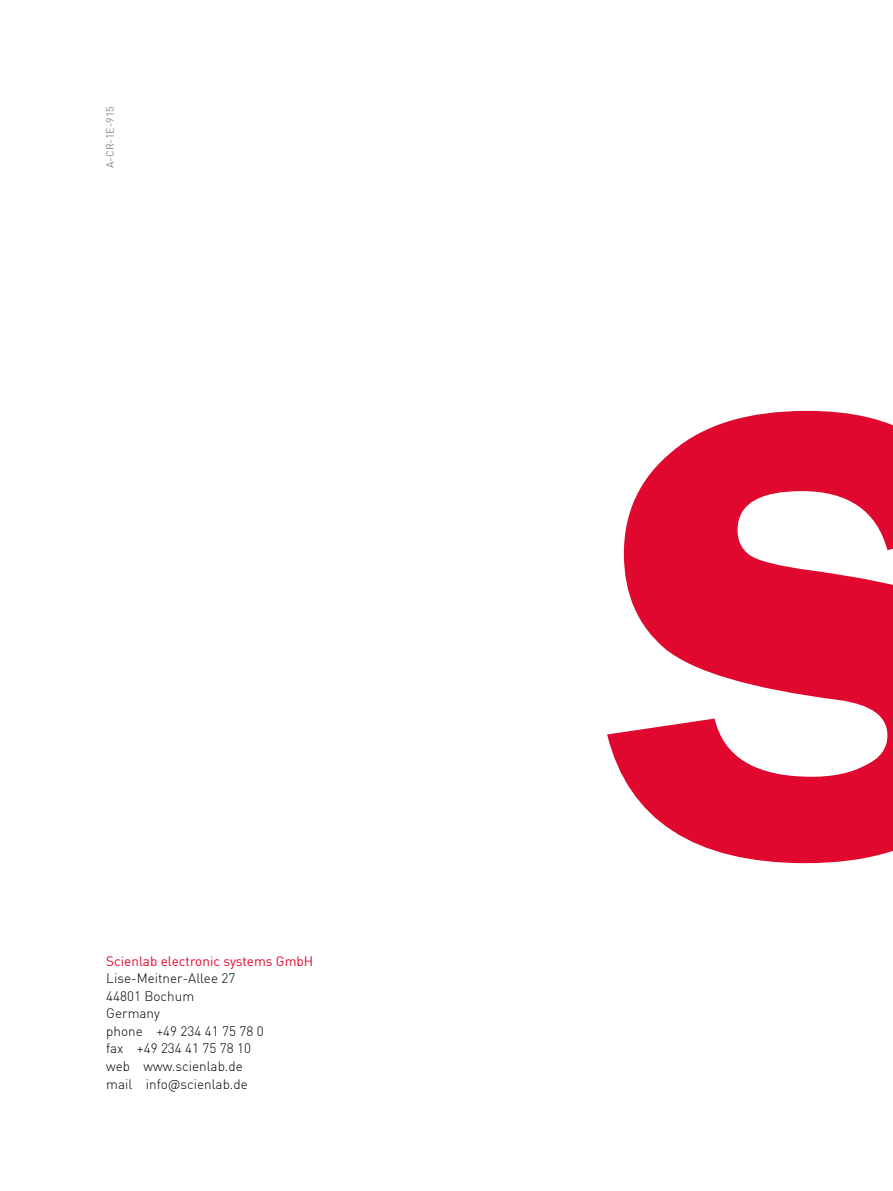
<style>
.page{position:relative;width:893px;height:1191px;background:#fff}
.page>*{position:absolute;margin:0;border:0;box-sizing:border-box;transform-origin:0 0}
.t1{font:300 13.5px/17.5px "Scien Lab DIN Offc Pro";color:#000}
.t2{font:13.5px "Scien Lab DIN Offc Pro";color:#e0082e}
.t3{font:10.5px "Scien Lab DIN Offc Pro";color:#878787}
</style>
<div class="page">
<svg style="left:607px;top:411px;width:286px;height:452px;fill:#e0082e"></svg>
<p class="t3" style="left:102px;top:168px;width:63px;rotate:-90deg">A-CR-1E-915</p>
<p class="t2" style="left:106px;top:950px;width:209px">Scienlab electronic systems GmbH</p>
<p class="t1" style="left:106px;top:968px;width:159px">Lise-Meitner-Allee 27<br>44801 Bochum<br>Germany<br>phone +49 234 41 75 78 0 fax +49 234 41 75 78 10 web www.scienlab.de mail info@scienlab.de</p>
</div>
